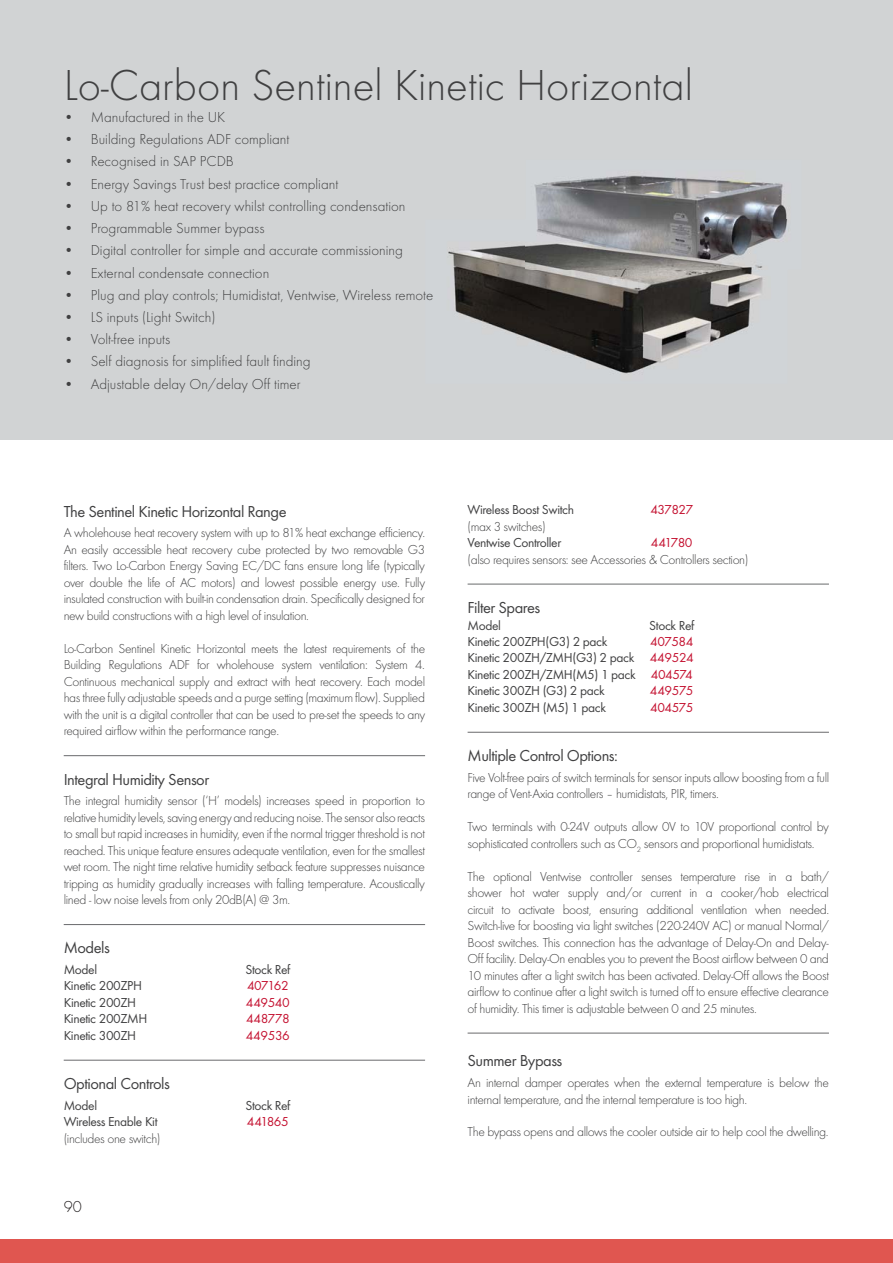
<style>
.page{position:relative;width:893px;height:1263px;background:#fff}
.page>*{position:absolute;margin:0;border:0;box-sizing:border-box;transform-origin:0 0}
.t1{font:300 45px "Futura T";color:#404041}
.t2{font:16.5px "Futura T";letter-spacing:-.03em;color:#404041}
.t3{font:300 16.5px "Futura T";color:#231f20}
.t4{font:300 15px "Futura T";color:#404041}
.t5{font:300 13.5px/16.5px "Futura T";letter-spacing:-.03em;color:#404041;text-align:justify}
.t6{font:13.5px/16.5px "Futura T";letter-spacing:-.03em;color:#404041;text-align:justify}
.t7{font:13.5px "Futura T";letter-spacing:-.03em;color:#c41130}
.s1{color:#c41130}
</style>
<div class="page">
<div style="left:0;top:1239px;width:893px;height:24px;background:#e05650"></div>
<div style="left:0;top:0;width:893px;height:440px;background:#d1d3d4"></div>
<img style="left:534px;top:175px;width:254px;height:45px">
<img style="left:448px;top:245px;width:315px;height:129px">
<img style="left:526px;top:219px;width:261px;height:51px">
<hr style="left:64px;top:755px;width:361px;height:1px;background:#696a6c">
<hr style="left:64px;top:924px;width:361px;height:1px;background:#696a6c">
<hr style="left:64px;top:1060px;width:361px;height:1px;background:#696a6c">
<hr style="left:468px;top:584px;width:361px;height:1px;background:#696a6c">
<hr style="left:468px;top:732px;width:361px;height:1px;background:#696a6c">
<hr style="left:468px;top:1033px;width:361px;height:1px;background:#696a6c">
<h1 class="t1" style="left:64px;top:67px;width:631px">Lo-Carbon Sentinel Kinetic Horizontal</h1>
<p class="t4" style="left:64px;top:111px;width:163px">• Manufactured in the UK</p>
<p class="t4" style="left:64px;top:133px;width:227px">• Building Regulations ADF compliant</p>
<p class="t4" style="left:64px;top:155px;width:172px">• Recognised in SAP PCDB</p>
<p class="t4" style="left:64px;top:178px;width:276px">• Energy Savings Trust best practice compliant</p>
<p class="t4" style="left:64px;top:200px;width:343px">• Up to 81% heat recovery whilst controlling condensation</p>
<p class="t4" style="left:64px;top:222px;width:202px">• Programmable Summer bypass</p>
<p class="t4" style="left:64px;top:244px;width:341px">• Digital controller for simple and accurate commissioning</p>
<p class="t4" style="left:64px;top:266px;width:207px">• External condensate connection</p>
<p class="t4" style="left:64px;top:289px;width:371px">• Plug and play controls; Humidistat, Ventwise, Wireless remote</p>
<p class="t4" style="left:64px;top:311px;width:153px">• LS inputs (Light Switch)</p>
<p class="t4" style="left:64px;top:333px;width:108px">• Volt-free inputs</p>
<p class="t4" style="left:64px;top:355px;width:248px">• Self diagnosis for simplified fault finding</p>
<p class="t4" style="left:64px;top:378px;width:239px">• Adjustable delay On/delay Off timer</p>
<p class="t2" style="left:64px;top:505px;width:224px">The Sentinel Kinetic Horizontal Range</p>
<p class="t5" style="left:64px;top:526px;width:363px">A wholehouse heat recovery system with up to 81% heat exchange efficiency.<br>An easily accessible heat recovery cube protected by two removable G3 filters. Two Lo-Carbon Energy Saving EC/DC fans ensure long life (typically over double the life of AC motors) and lowest possible energy use. Fully insulated construction with built-in condensation drain. Specifically designed for new build constructions with a high level of insulation.</p>
<p class="t5" style="left:64px;top:641px;width:363px">Lo-Carbon Sentinel Kinetic Horizontal meets the latest requirements of the Building Regulations ADF for wholehouse system ventilation: System 4.<br>Continuous mechanical supply and extract with heat recovery. Each model has three fully adjustable speeds and a purge setting (maximum flow). Supplied with the unit is a digital controller that can be used to pre-set the speeds to any required airflow within the performance range.</p>
<p class="t2" style="left:64px;top:773px;width:147px">Integral Humidity Sensor</p>
<p class="t5" style="left:64px;top:794px;width:363px">The integral humidity sensor (‘H’ models) increases speed in proportion to relative humidity levels, saving energy and reducing noise. The sensor also reacts to small but rapid increases in humidity, even if the normal trigger threshold is not reached. This unique feature ensures adequate ventilation, even for the smallest wet room. The night time relative humidity setback feature suppresses nuisance tripping as humidity gradually increases with falling temperature. Acoustically lined - low noise levels from only 20dB(A) @ 3m.</p>
<p class="t2" style="left:64px;top:941px;width:48px">Models</p>
<p class="t6" style="left:64px;top:962px;width:35px">Model</p>
<p class="t6" style="left:245px;top:962px;width:47px">Stock Ref</p>
<p class="t6" style="left:64px;top:979px;width:80px">Kinetic 200ZPH</p>
<p class="t7" style="left:247px;top:981px;width:43px">407162</p>
<p class="t6" style="left:64px;top:995px;width:74px">Kinetic 200ZH</p>
<p class="t7" style="left:246px;top:997px;width:45px">449540</p>
<p class="t6" style="left:64px;top:1012px;width:85px">Kinetic 200ZMH</p>
<p class="t7" style="left:246px;top:1014px;width:45px">448778</p>
<p class="t6" style="left:64px;top:1028px;width:74px">Kinetic 300ZH</p>
<p class="t7" style="left:246px;top:1030px;width:46px">449536</p>
<p class="t2" style="left:64px;top:1077px;width:108px">Optional Controls</p>
<p class="t6" style="left:64px;top:1098px;width:35px">Model</p>
<p class="t6" style="left:245px;top:1098px;width:47px">Stock Ref</p>
<p class="t6" style="left:64px;top:1115px;width:95px">Wireless Enable Kit</p>
<p class="t7" style="left:247px;top:1117px;width:43px">441865</p>
<p class="t5" style="left:64px;top:1131px;width:98px">(includes one switch)</p>
<p class="t3" style="left:64px;top:1200px;width:20px">90</p>
<p class="t6" style="left:468px;top:503px;width:108px">Wireless Boost Switch</p>
<p class="t7" style="left:650px;top:505px;width:44px">437827</p>
<p class="t5" style="left:468px;top:519px;width:80px">(max 3 switches)</p>
<p class="t6" style="left:468px;top:536px;width:95px">Ventwise Controller</p>
<p class="t7" style="left:651px;top:538px;width:43px">441780</p>
<p class="t5" style="left:468px;top:552px;width:282px">(also requires sensors: see Accessories &amp; Controllers section)</p>
<p class="t2" style="left:468px;top:601px;width:74px">Filter Spares</p>
<p class="t6" style="left:468px;top:618px;width:35px">Model</p>
<p class="t6" style="left:649px;top:618px;width:47px">Stock Ref</p>
<p class="t6" style="left:468px;top:635px;width:141px">Kinetic 200ZPH(G3) 2 pack</p>
<p class="t6" style="left:468px;top:635px;width:228px;text-indent:183px"><span class="s1">407584<br></span>Kinetic 200ZH/ZMH(G3) 2 pack <span class="s1">449524<br></span>Kinetic 200ZH/ZMH(M5) 1 pack <span class="s1">404574<br></span>Kinetic 300ZH (G3) 2 pack</p>
<p class="t7" style="left:650px;top:686px;width:45px">449575</p>
<p class="t6" style="left:468px;top:700px;width:140px">Kinetic 300ZH (M5) 1 pack</p>
<p class="t7" style="left:650px;top:702px;width:45px">404575</p>
<p class="t2" style="left:468px;top:749px;width:152px">Multiple Control Options:</p>
<p class="t5" style="left:468px;top:770px;width:363px">Five Volt-free pairs of switch terminals for sensor inputs allow boosting from a full range of Vent-Axia controllers – humidistats, PIR, timers.</p>
<p class="t5" style="left:468px;top:820px;width:363px">Two terminals with 0-24V outputs allow 0V to 10V proportional control by sophisticated controllers such as CO<sub>2</sub> sensors and proportional humidistats.</p>
<p class="t5" style="left:468px;top:869px;width:363px">The optional Ventwise controller senses temperature rise in a bath/ shower hot water supply and/or current in a cooker/hob electrical circuit to activate boost, ensuring additional ventilation when needed.<br>Switch-live for boosting via light switches (220-240V AC) or manual Normal/ Boost switches. This connection has the advantage of Delay-On and Delay-Off facility. Delay-On enables you to prevent the Boost airflow between 0 and 10 minutes after a light switch has been activated. Delay-Off allows the Boost airflow to continue after a light switch is turned off to ensure effective clearance of humidity. This timer is adjustable between 0 and 25 minutes.</p>
<p class="t2" style="left:468px;top:1054px;width:96px">Summer Bypass</p>
<p class="t5" style="left:468px;top:1075px;width:363px">An internal damper operates when the external temperature is below the internal temperature, and the internal temperature is too high.</p>
<p class="t5" style="left:468px;top:1125px;width:362px">The bypass opens and allows the cooler outside air to help cool the dwelling.</p>
</div>
